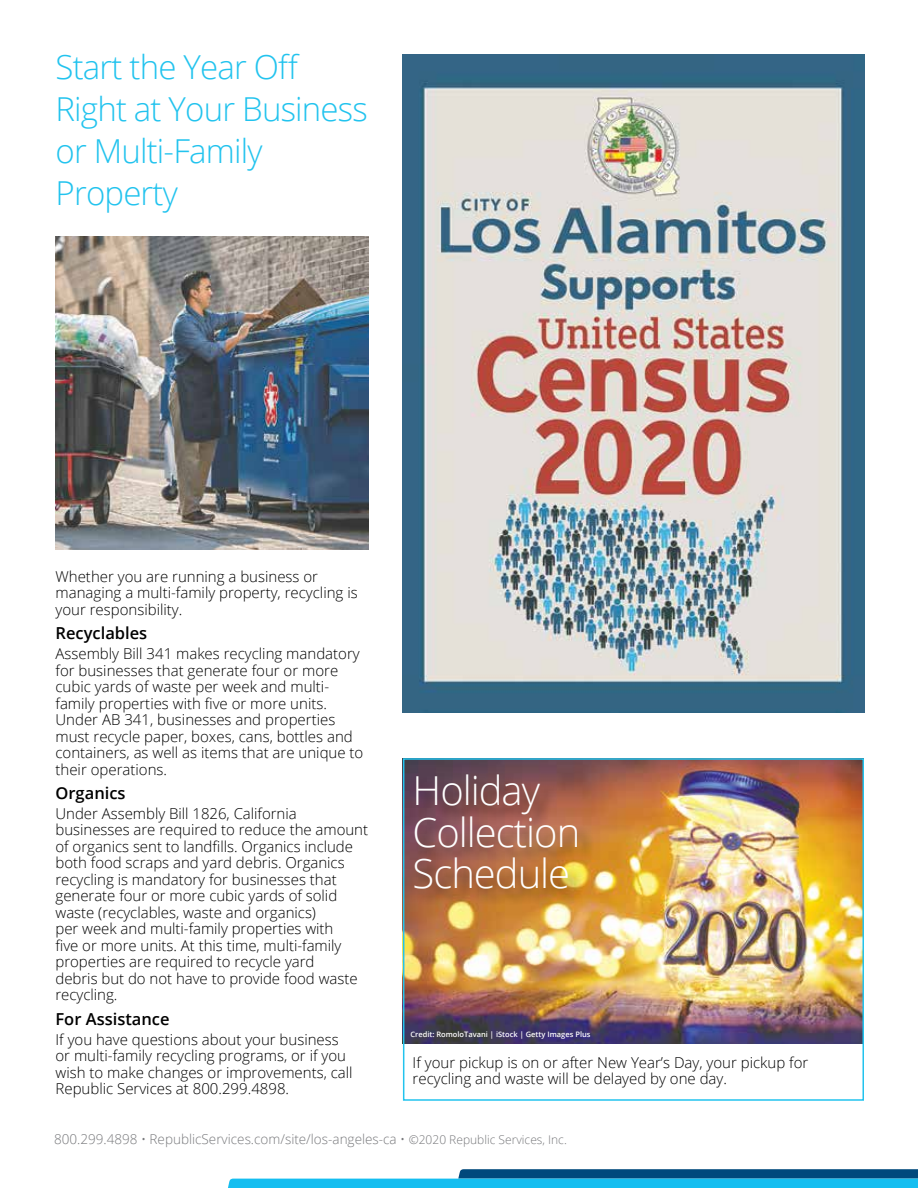
<style>
.page{position:relative;width:918px;height:1188px;background:#fff}
.page>*{position:absolute;margin:0;border:0;box-sizing:border-box;transform-origin:0 0}
.t1{font:300 39.9px/41.7px "Open Sans";letter-spacing:-.025em;color:#fff}
.t2{font:300 33px/42px "Open Sans";letter-spacing:-.025em;color:#22c3ee}
.t3{font:600 16.5px "Open Sans";color:#000}
.t4{font:300 15px/16.5px "Open Sans";color:#000}
.t5{font:300 13.5px "Open Sans";color:#77787b}
.t6{font:600 7.5px "Open Sans";color:#fff}
.s1{font-size:12px}
</style>
<div class="page">
<img style="left:56px;top:237px;width:312px;height:312px">
<img style="left:403px;top:54px;width:461px;height:659px">
<img style="left:406px;top:761px;width:455px;height:282px">
<div style="left:415px;top:775px;width:180px;height:132px;background:#000;opacity:.5"></div>
<div style="left:403px;top:758px;width:461px;height:343px;border:2px solid #22c3ee"></div>
<svg style="left:228px;top:1169px;width:690px;height:19px"></svg>
<h2 class="t2" style="left:56px;top:45px;width:314px">Start the Year Off<br>Right at Your Business or Multi-Family<br>Property</h2>
<p class="t4" style="left:56px;top:568px;width:304px">Whether you are running a business or managing a multi-family property, recycling is your responsibility.</p>
<p class="t3" style="left:56px;top:622px;width:93px">Recyclables</p>
<p class="t4" style="left:56px;top:645px;width:309px">Assembly Bill 341 makes recycling mandatory for businesses that generate four or more cubic yards of waste per week and multi&shy;family properties with five or more units.<br>Under AB 341, businesses and properties must recycle paper, boxes, cans, bottles and containers, as well as items that are unique to their operations.</p>
<p class="t3" style="left:56px;top:782px;width:72px">Organics</p>
<p class="t4" style="left:56px;top:805px;width:314px">Under Assembly Bill 1826, California businesses are required to reduce the amount of organics sent to landfills. Organics include both food scraps and yard debris. Organics recycling is mandatory for businesses that generate four or more cubic yards of solid waste (recyclables, waste and organics)<br>per week and multi-family properties with<br>five or more units. At this time, multi-family properties are required to recycle yard<br>debris but do not have to provide food waste recycling.</p>
<p class="t3" style="left:56px;top:1008px;width:116px">For Assistance</p>
<p class="t4" style="left:56px;top:1030px;width:299px">If you have questions about your business or multi-family recycling programs, or if you wish to make changes or improvements, call Republic Services at 800.299.4898.</p>
<h1 class="t1" style="left:413px;top:769px;width:169px">Holiday<br>Collection<br>Schedule</h1>
<p class="t6" style="left:410px;top:1029px;width:182px">Credit: RomoloTavani | iStock | Getty Images Plus</p>
<p class="t4" style="left:413px;top:1053px;width:397px">If your pickup is on or after New Year’s Day, your pickup for recycling and waste will be delayed by one day.</p>
<p class="t5" style="left:54px;top:1130px;width:514px">800.299.4898 • RepublicServices.com/site/los-angeles-ca • <span class="s1">©2020 Republic Services, Inc.</span></p>
</div>
